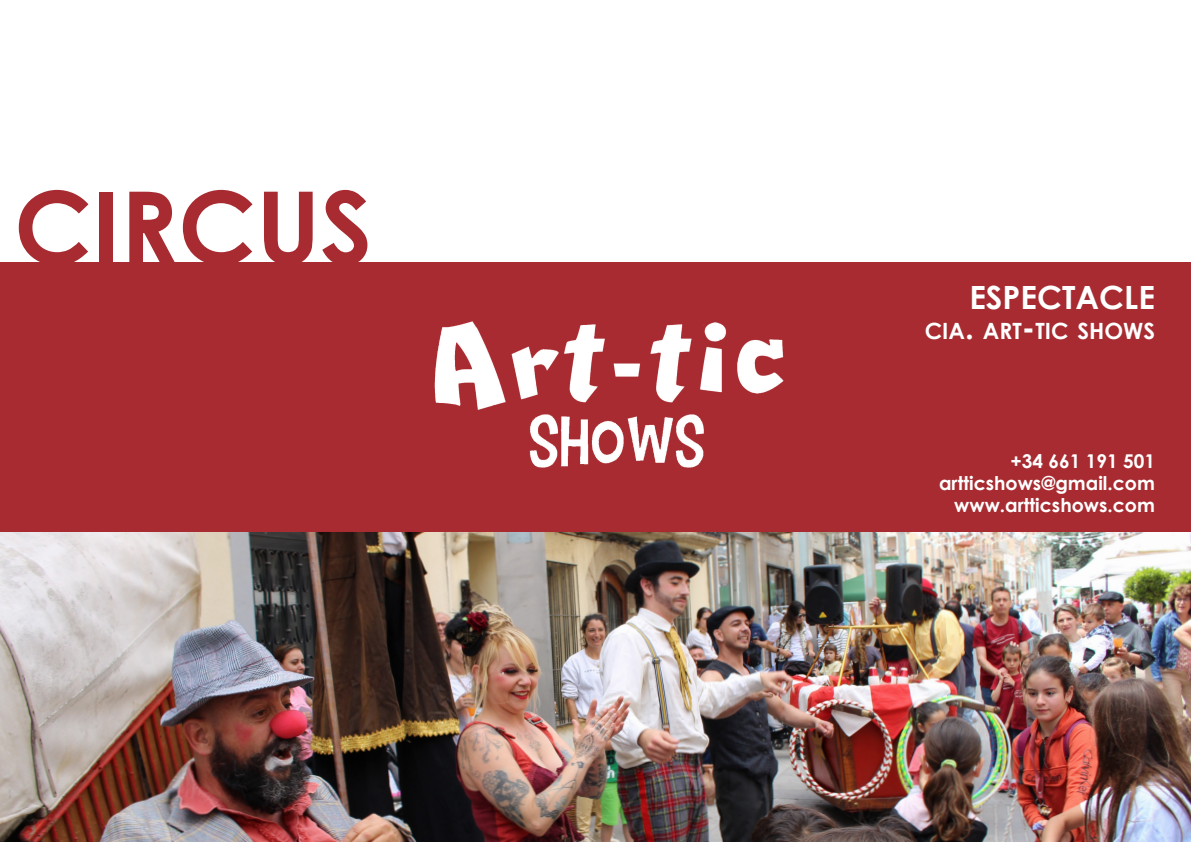
<style>
.page{position:relative;width:1191px;height:842px;background:#fff}
.page>*{position:absolute;margin:0;border:0;box-sizing:border-box;transform-origin:0 0}
.t1{font:700 100px "Century Gothic";color:#a72b30}
.t2{font:700 32px "Century Gothic";color:#fff}
.t3{font:700 22.4px "Century Gothic";color:#fff}
.t4{font:700 19px/22px "Century Gothic";color:#fff;text-align:right}
.s1{font-size:32px}
</style>
<div class="page">
<img style="left:0;top:531px;width:1191px;height:311px">
<div style="left:0;top:262px;width:1191px;height:269px;background:#a72b30"></div>
<img style="left:434px;top:321px;width:350px;height:147px">
<h1 class="t1" style="left:14px;top:151px;width:360px">CIRCUS</h1>
<h2 class="t2" style="left:969px;top:273px;width:187px">ESPECTACLE</h2>
<p class="t3" style="left:924px;top:314px;width:230px">CIA<span class="s1">.</span> ART<span class="s1">-</span>TIC SHOWS</p>
<p class="t4" style="left:939px;top:449px;width:217px">+34 661 191 501 artticshows@gmail.com www.artticshows.com</p>
</div>
